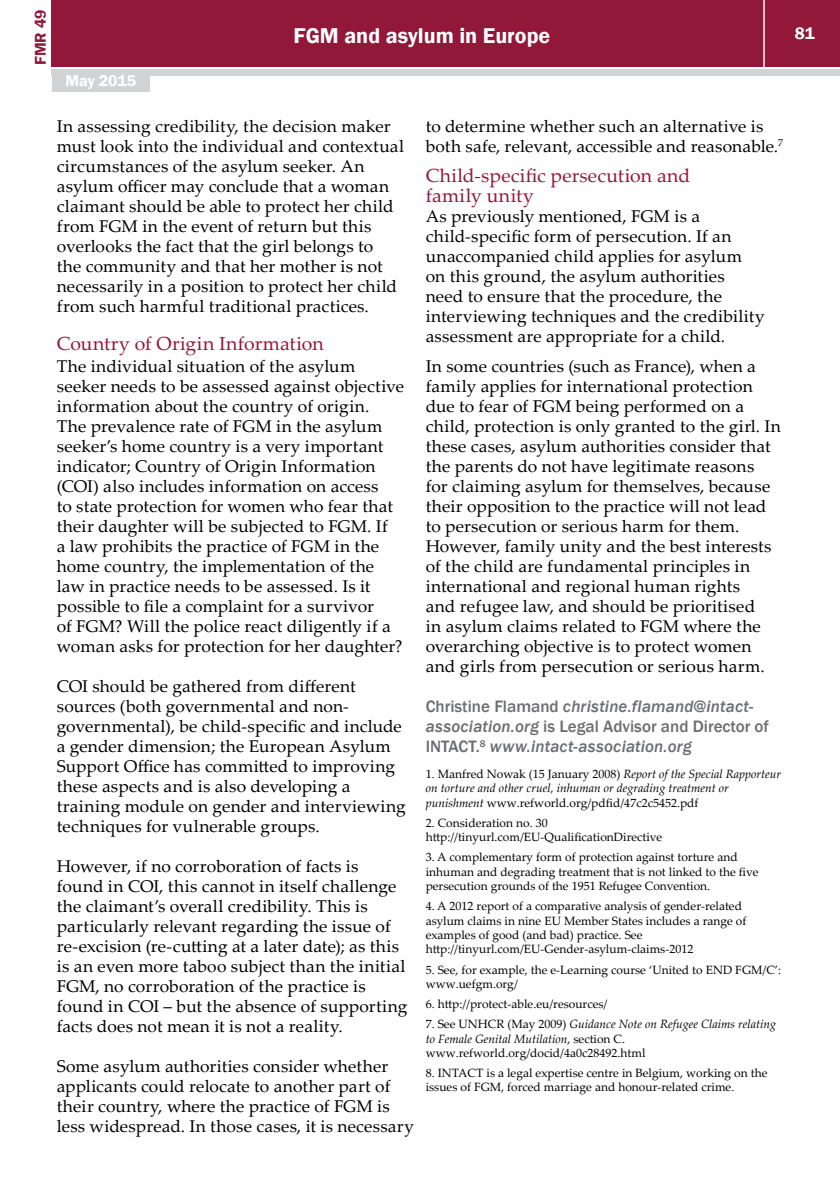
<style>
.page{position:relative;width:840px;height:1191px;background:#fff}
.page>*{position:absolute;margin:0;border:0;box-sizing:border-box;transform-origin:0 0}
.t1{font:600 22px "Franklin Gothic";color:#fff}
.t2{font:19px/20px "Palatino Linotype";letter-spacing:.01em;color:#92183a}
.t3{font:17px/20px "Palatino Linotype";letter-spacing:.01em;color:#000}
.t4{font:italic 500 17px/20px "Franklin Gothic";letter-spacing:.01em;color:#6d6e71}
.t5{font:600 17px "Franklin Gothic";color:#fff}
.t6{font:600 16px "Franklin Gothic";color:#fff}
.t7{font:600 16px "Franklin Gothic";color:#92183a}
.t8{font:12px/14.4px "Palatino Linotype";color:#000}
.t9{font:italic 12px/14.4px "Palatino Linotype";color:#000}
.s1{font-style:normal}
.s2{font-style:italic}
</style>
<div class="page">
<div style="left:52px;top:0;width:787px;height:66px;background:#92183a"></div>
<div style="left:52px;top:69px;width:787px;height:6px;background:#d1d3d4"></div>
<hr style="left:763px;top:0;width:1px;height:68px;background:#fff">
<div style="left:52px;top:74px;width:98px;height:18px;background:#d1d3d4"></div>
<p class="t7" style="left:31px;top:65px;width:57px;rotate:-90deg">FMR 49</p>
<p class="t1" style="left:293px;top:22px;width:258px">FGM and asylum in Europe</p>
<p class="t5" style="left:794px;top:23px;width:21px">81</p>
<p class="t6" style="left:65px;top:71px;width:72px">May 2015</p>
<p class="t3" style="left:57px;top:116px;width:348px">In assessing credibility, the decision maker must look into the individual and contextual circumstances of the asylum seeker. An asylum officer may conclude that a woman claimant should be able to protect her child from FGM in the event of return but this overlooks the fact that the girl belongs to<br>the community and that her mother is not necessarily in a position to protect her child from such harmful traditional practices.</p>
<p class="t2" style="left:57px;top:333px;width:268px">Country of Origin Information</p>
<p class="t3" style="left:57px;top:356px;width:349px">The individual situation of the asylum seeker needs to be assessed against objective information about the country of origin.<br>The prevalence rate of FGM in the asylum seeker’s home country is a very important indicator; Country of Origin Information (COI) also includes information on access<br>to state protection for women who fear that their daughter will be subjected to FGM. If<br>a law prohibits the practice of FGM in the home country, the implementation of the law in practice needs to be assessed. Is it possible to file a complaint for a survivor<br>of FGM? Will the police react diligently if a woman asks for protection for her daughter?</p>
<p class="t3" style="left:57px;top:675px;width:350px">COI should be gathered from different sources (both governmental and non&shy;governmental), be child-specific and include a gender dimension; the European Asylum Support Office has committed to improving these aspects and is also developing a training module on gender and interviewing techniques for vulnerable groups.</p>
<p class="t3" style="left:57px;top:855px;width:352px">However, if no corroboration of facts is found in COI, this cannot in itself challenge the claimant’s overall credibility. This is particularly relevant regarding the issue of re-excision (re-cutting at a later date); as this is an even more taboo subject than the initial FGM, no corroboration of the practice is found in COI – but the absence of supporting facts does not mean it is not a reality.</p>
<p class="t3" style="left:57px;top:1055px;width:358px">Some asylum authorities consider whether applicants could relocate to another part of their country, where the practice of FGM is less widespread. In those cases, it is necessary</p>
<p class="t3" style="left:425px;top:115px;width:359px">to determine whether such an alternative is both safe, relevant, accessible and reasonable.<sup>7</sup></p>
<p class="t2" style="left:425px;top:164px;width:266px">Child-specific persecution and family unity</p>
<p class="t3" style="left:425px;top:205px;width:340px">As previously mentioned, FGM is a child-specific form of persecution. If an unaccompanied child applies for asylum on this ground, the asylum authorities need to ensure that the procedure, the interviewing techniques and the credibility assessment are appropriate for a child.</p>
<p class="t3" style="left:425px;top:356px;width:356px">In some countries (such as France), when a family applies for international protection due to fear of FGM being performed on a child, protection is only granted to the girl. In these cases, asylum authorities consider that the parents do not have legitimate reasons<br>for claiming asylum for themselves, because their opposition to the practice will not lead to persecution or serious harm for them.<br>However, family unity and the best interests of the child are fundamental principles in international and regional human rights<br>and refugee law, and should be prioritised<br>in asylum claims related to FGM where the overarching objective is to protect women and girls from persecution or serious harm.</p>
<p class="t4" style="left:425px;top:697px;width:344px"><span class="s1">Christine Flamand</span> christine.flamand@intact&shy;association.org <span class="s1">is Legal Advisor and Director of<br>INTACT.</span><sup>8</sup> www.intact-association.org</p>
<p class="t9" style="left:425px;top:766px;width:357px"><span class="s1">1. Manfred Nowak (15 January 2008)</span> Report of the Special Rapporteur on torture and other cruel, inhuman or degrading treatment or punishment <span class="s1">www.refworld.org/pdfid/47c2c5452.pdf</span></p>
<p class="t8" style="left:425px;top:815px;width:238px">2. Consideration no. 30 http://tinyurl.com/EU-QualificationDirective</p>
<p class="t8" style="left:425px;top:849px;width:334px">3. A complementary form of protection against torture and inhuman and degrading treatment that is not linked to the five persecution grounds of the 1951 Refugee Convention.</p>
<p class="t8" style="left:425px;top:898px;width:322px">4. A 2012 report of a comparative analysis of gender-related asylum claims in nine EU Member States includes a range of examples of good (and bad) practice. See http://tinyurl.com/EU-Gender-asylum-claims-2012</p>
<p class="t8" style="left:425px;top:961px;width:357px">5. See, for example, the e-Learning course ‘United to END FGM/C’: www.uefgm.org/</p>
<p class="t8" style="left:425px;top:996px;width:183px">6. http://protect-able.eu/resources/</p>
<p class="t8" style="left:425px;top:1016px;width:352px">7. See UNHCR (May 2009) <span class="s2">Guidance Note on Refugee Claims relating to Female Genital Mutilation</span>, section C. www.refworld.org/docid/4a0c28492.html</p>
<p class="t8" style="left:425px;top:1065px;width:343px">8. INTACT is a legal expertise centre in Belgium, working on the issues of FGM, forced marriage and honour-related crime.</p>
</div>
